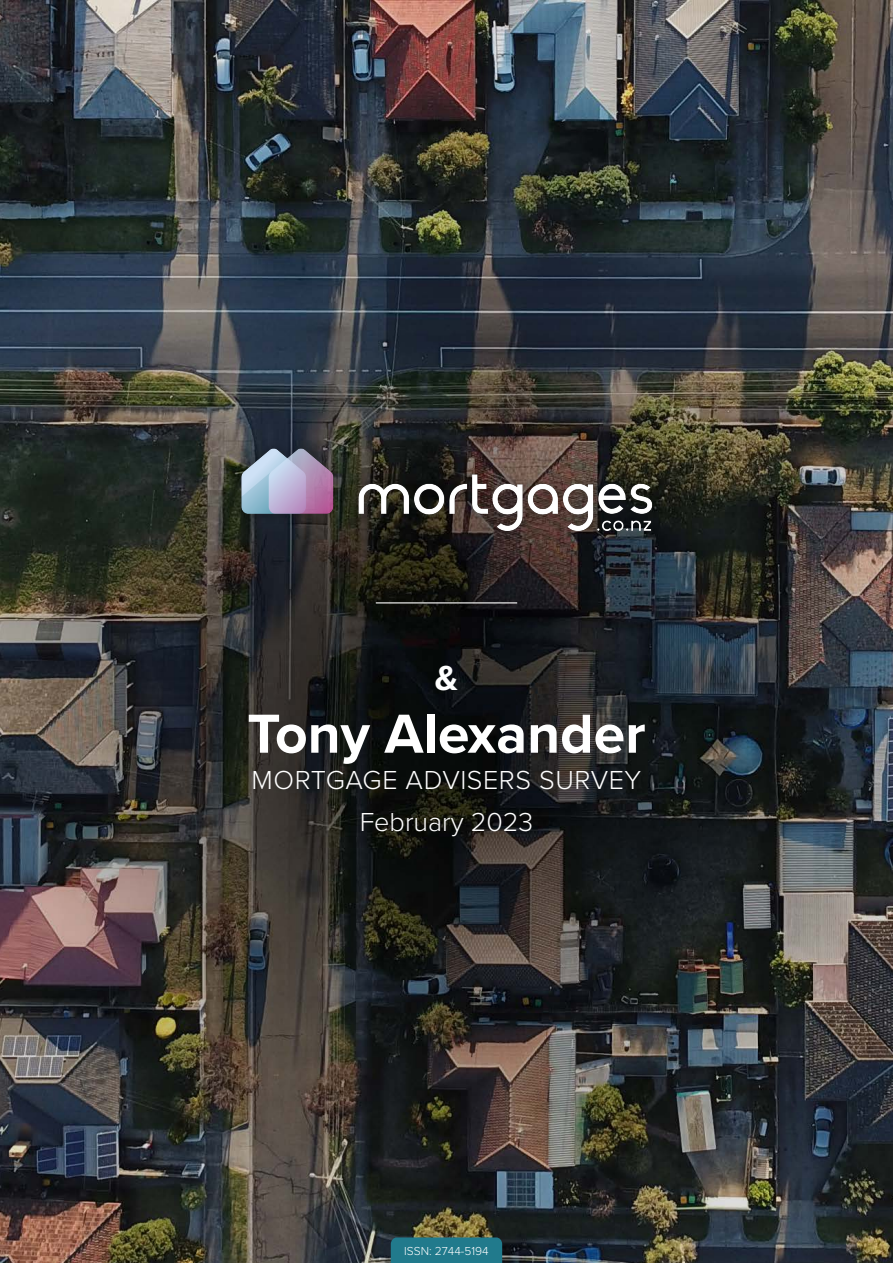
<style>
.page{position:relative;width:893px;height:1263px;background:#fff}
.page>*{position:absolute;margin:0;border:0;box-sizing:border-box;transform-origin:0 0}
.Copy{font:700 57px "Proxima Nova";color:#fff}
.Copy-2{font:700 36px "Proxima Nova";color:#fff}
.Copy-3{font:300 27px "Proxima Nova";letter-spacing:.01em;color:#fff}
.Copy-4{font:300 12px "Proxima Nova";color:#fff}
</style>
<div class="page">
<img style="left:0;top:0;width:893px;height:1263px">
<hr style="left:376px;top:602px;width:141px;height:1px;background:#fff">
<div style="left:391px;top:1237px;width:111px;height:26px;background:#217a8c"></div>
<img style="left:225px;top:390px;width:443px;height:198px">
<p class="Copy-2" style="left:435px;top:651px;width:25px">&amp;</p>
<p class="Copy" style="left:247px;top:691px;width:400px">Tony Alexander</p>
<p class="Copy-3" style="left:252px;top:759px;width:391px">MORTGAGE ADVISERS SURVEY</p>
<p class="Copy-3" style="left:360px;top:801px;width:175px">February 2023</p>
<p class="Copy-4" style="left:404px;top:1242px;width:86px">ISSN: 2744-5194</p>
</div>
